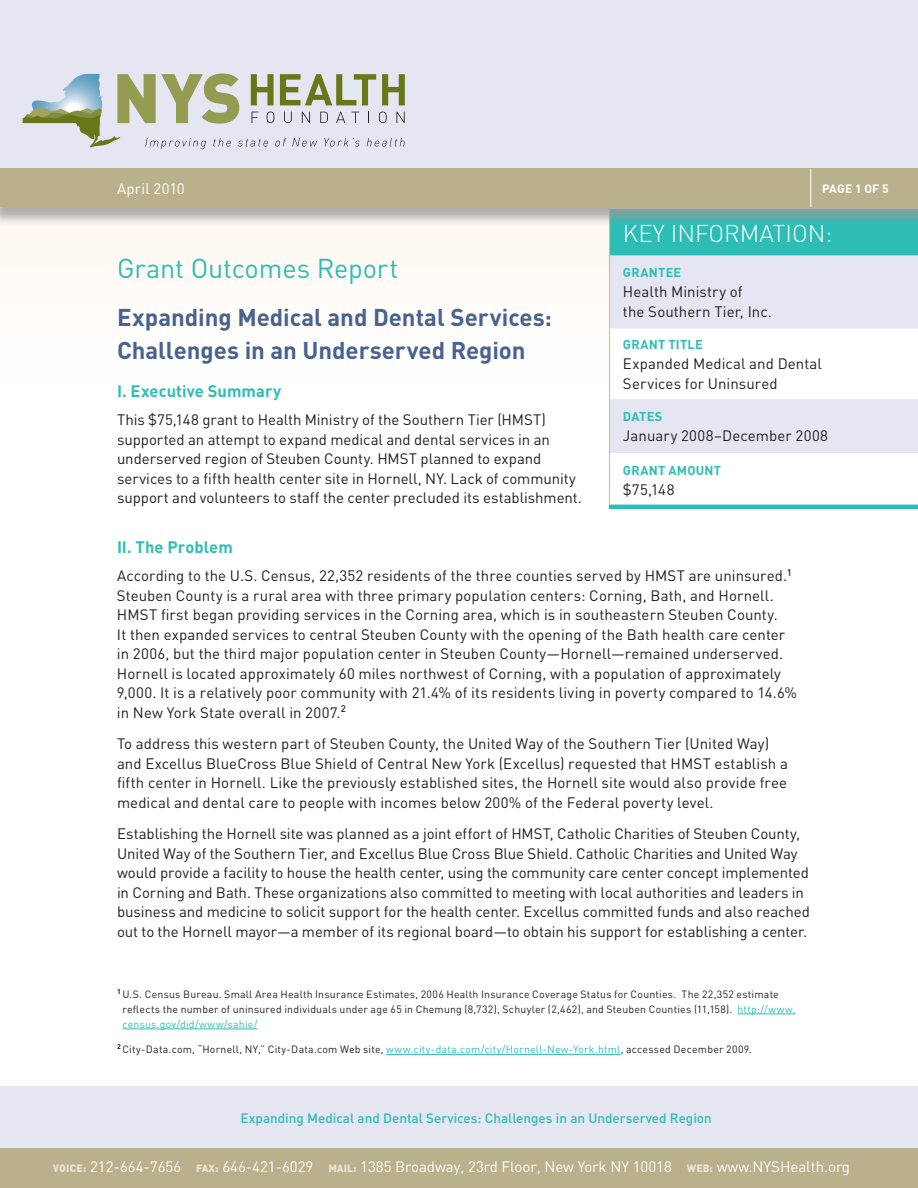
<style>
.page{position:relative;width:918px;height:1188px;background:#fff}
.page>*{position:absolute;margin:0;border:0;box-sizing:border-box;transform-origin:0 0}
.t1{font:27px "DIN";letter-spacing:-.005em;color:#2ebdb6}
.t2{font:700 24px/33px "DIN";color:#496390}
.t3{font:300 24px "DIN";color:#fff}
.t4{font:700 16.5px "DIN";letter-spacing:.005em;color:#2ebdb6}
.t5{font:15px/19.5px "DIN";color:#231f20}
.t6{font:15px "DIN";color:#fff}
.t7{font:500 13.5px "DIN";color:#2ebdb6}
.t8{font:700 12.75px "DIN";letter-spacing:.02em;color:#2ebdb6}
.t9{font:700 12px "DIN";color:#fff}
.t10{font:10.5px/15px "DIN";letter-spacing:.02em;color:#231f20}
.s1{color:#2ebdb6}
.s2{font-weight:900;font-size:10.5px;color:#e7e3d5}
</style>
<div class="page">
<div style="left:0;top:0;width:918px;height:170px;background:#e5e6f2"></div>
<div style="left:0;top:1086px;width:918px;height:102px;background:#e5e6f2"></div>
<div style="left:609px;top:209px;width:309px;height:46px;background:#2ebdb6"></div>
<div style="left:610px;top:255px;width:308px;height:74px;background:#e5e6f2"></div>
<svg style="left:610px;top:399px;width:308px;height:106px;fill:#e6e6f2"></svg>
<hr style="left:609px;top:209px;width:1px;height:46px;background:#c8c2a4">
<hr style="left:609px;top:255px;width:1px;height:74px;background:#c8c2a4">
<hr style="left:609px;top:329px;width:1px;height:70px;background:#c8c2a4">
<hr style="left:609px;top:399px;width:1px;height:54px;background:#c8c2a4">
<hr style="left:609px;top:453px;width:1px;height:52px;background:#c8c2a4">
<hr style="left:609px;top:505px;width:309px;height:4px;background:#2ebdb6">
<div style="left:0;top:171px;width:918px;height:55px;background:#999;opacity:.75"></div>
<div style="left:0;top:169px;width:918px;height:38px;background:#b9b18c"></div>
<hr style="left:810px;top:169px;width:1px;height:38px;background:#fff">
<div style="left:0;top:1148px;width:918px;height:40px;background:#b9b18c"></div>
<hr style="left:738px;top:1014px;width:58px;height:1px;background:#2ebdb6">
<hr style="left:122px;top:1029px;width:136px;height:1px;background:#2ebdb6">
<hr style="left:386px;top:1054px;width:235px;height:1px;background:#2ebdb6">
<svg style="left:23px;top:74px;width:382px;height:75px"></svg>
<p class="t6" style="left:117px;top:180px;width:69px">April 2010</p>
<p class="t9" style="left:822px;top:180px;width:68px">Page 1 of 5</p>
<h2 class="t3" style="left:623px;top:217px;width:211px">KEY INFORMATION:</h2>
<p class="t8" style="left:623px;top:264px;width:58px">GRantEe</p>
<p class="t5" style="left:623px;top:282px;width:150px">Health Ministry of<br>the Southern Tier, Inc.</p>
<p class="t8" style="left:623px;top:336px;width:81px">grant tITLE</p>
<p class="t5" style="left:623px;top:354px;width:200px">Expanded Medical and Dental<br>Services for Uninsured</p>
<p class="t8" style="left:623px;top:408px;width:41px">Dates</p>
<p class="t5" style="left:623px;top:426px;width:207px">January 2008–December 2008</p>
<p class="t8" style="left:623px;top:461px;width:100px">grant amount</p>
<p class="t5" style="left:623px;top:480px;width:53px">$75,148</p>
<h1 class="t1" style="left:117px;top:253px;width:283px">Grant Outcomes Report</h1>
<h2 class="t2" style="left:117px;top:300px;width:437px">Expanding Medical and Dental Services:<br>Challenges in an Underserved Region</h2>
<p class="t4" style="left:117px;top:380px;width:166px">I. Executive Summary</p>
<p class="t5" style="left:117px;top:410px;width:466px">This $75,148 grant to Health Ministry of the Southern Tier (HMST) supported an attempt to expand medical and dental services in an underserved region of Steuben County. HMST planned to expand services to a fifth health center site in Hornell, NY. Lack of community support and volunteers to staff the center precluded its establishment.</p>
<p class="t4" style="left:117px;top:536px;width:117px">II. The Problem</p>
<p class="t5" style="left:117px;top:566px;width:682px">According to the U.S. Census, 22,352 residents of the three counties served by HMST are uninsured.<sup>1<br></sup>Steuben County is a rural area with three primary population centers: Corning, Bath, and Hornell.<br>HMST first began providing services in the Corning area, which is in southeastern Steuben County.<br>It then expanded services to central Steuben County with the opening of the Bath health care center in 2006, but the third major population center in Steuben County—Hornell—remained underserved.<br>Hornell is located approximately 60 miles northwest of Corning, with a population of approximately 9,000. It is a relatively poor community with 21.4% of its residents living in poverty compared to 14.6% in New York State overall in 2007.<sup>2</sup></p>
<p class="t5" style="left:117px;top:734px;width:673px">To address this western part of Steuben County, the United Way of the Southern Tier (United Way) and Excellus BlueCross Blue Shield of Central New York (Excellus) requested that HMST establish a fifth center in Hornell. Like the previously established sites, the Hornell site would also provide free medical and dental care to people with incomes below 200% of the Federal poverty level.</p>
<p class="t5" style="left:117px;top:824px;width:695px">Establishing the Hornell site was planned as a joint effort of HMST, Catholic Charities of Steuben County, United Way of the Southern Tier, and Excellus Blue Cross Blue Shield. Catholic Charities and United Way would provide a facility to house the health center, using the community care center concept implemented in Corning and Bath. These organizations also committed to meeting with local authorities and leaders in business and medicine to solicit support for the health center. Excellus committed funds and also reached out to the Hornell mayor—a member of its regional board—to obtain his support for establishing a center.</p>
<p class="t10" style="left:122px;top:986px;width:675px;text-indent:-5px"><sup>1</sup> U.S. Census Bureau. Small Area Health Insurance Estimates, 2006 Health Insurance Coverage Status for Counties. The 22,352 estimate reflects the number of uninsured individuals under age 65 in Chemung (8,732), Schuyler (2,462), and Steuben Counties (11,158). <span class="s1">http://www. census.gov/did/www/sahie/</span></p>
<p class="t10" style="left:117px;top:1042px;width:636px"><sup>2</sup> City-Data.com, “Hornell, NY,” City-Data.com Web site, <span class="s1">www.city-data.com/city/Hornell-New-York.html</span>, accessed December 2009.</p>
<p class="t7" style="left:241px;top:1109px;width:473px">Expanding Medical and Dental Services: Challenges in an Underserved Region</p>
<p class="t6" style="left:53px;top:1158px;width:799px"><span class="s2">VOICE:</span> 212-664-7656 <span class="s2">FAX:</span> 646-421-6029 <span class="s2">MAIL:</span> 1385 Broadway, 23rd Floor, New York NY 10018 <span class="s2">WEB:</span> www.NYSHealth.org</p>
</div>
